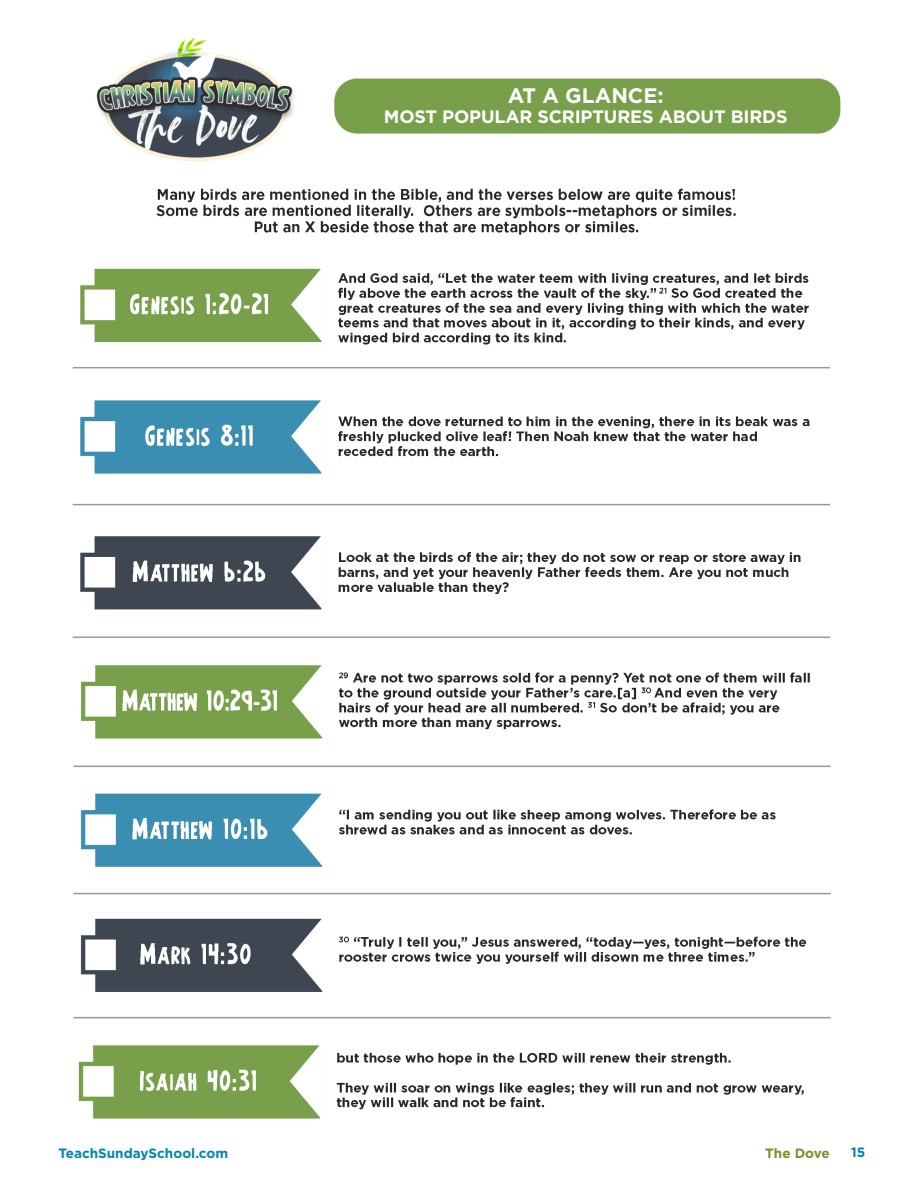
<style>
.page{position:relative;width:918px;height:1188px;background:#fff}
.page>*{position:absolute;margin:0;border:0;box-sizing:border-box;transform-origin:0 0}
.t1{font:700 21px "Gotham";color:#fff}
.t2{font:700 18px "Gotham";letter-spacing:-.01em;color:#fff}
.t3{font:700 13.5px "Gotham";color:#0086ac}
.t4{font:700 13.5px "Gotham";letter-spacing:-.005em;color:#73922a}
</style>
<div class="page">
<img style="left:72px;top:37px;width:769px;height:1082px">
<p class="t1" style="left:508px;top:82px;width:157px">AT A GLANCE:</p>
<p class="t2" style="left:384px;top:104px;width:405px">MOST POPULAR SCRIPTURES ABOUT BIRDS</p>
<p class="t3" style="left:58px;top:1145px;width:171px">TeachSundaySchool.com</p>
<p class="t4" style="left:765px;top:1145px;width:66px">The Dove</p>
<p class="t3" style="left:851px;top:1143px;width:16px">15</p>
</div>
